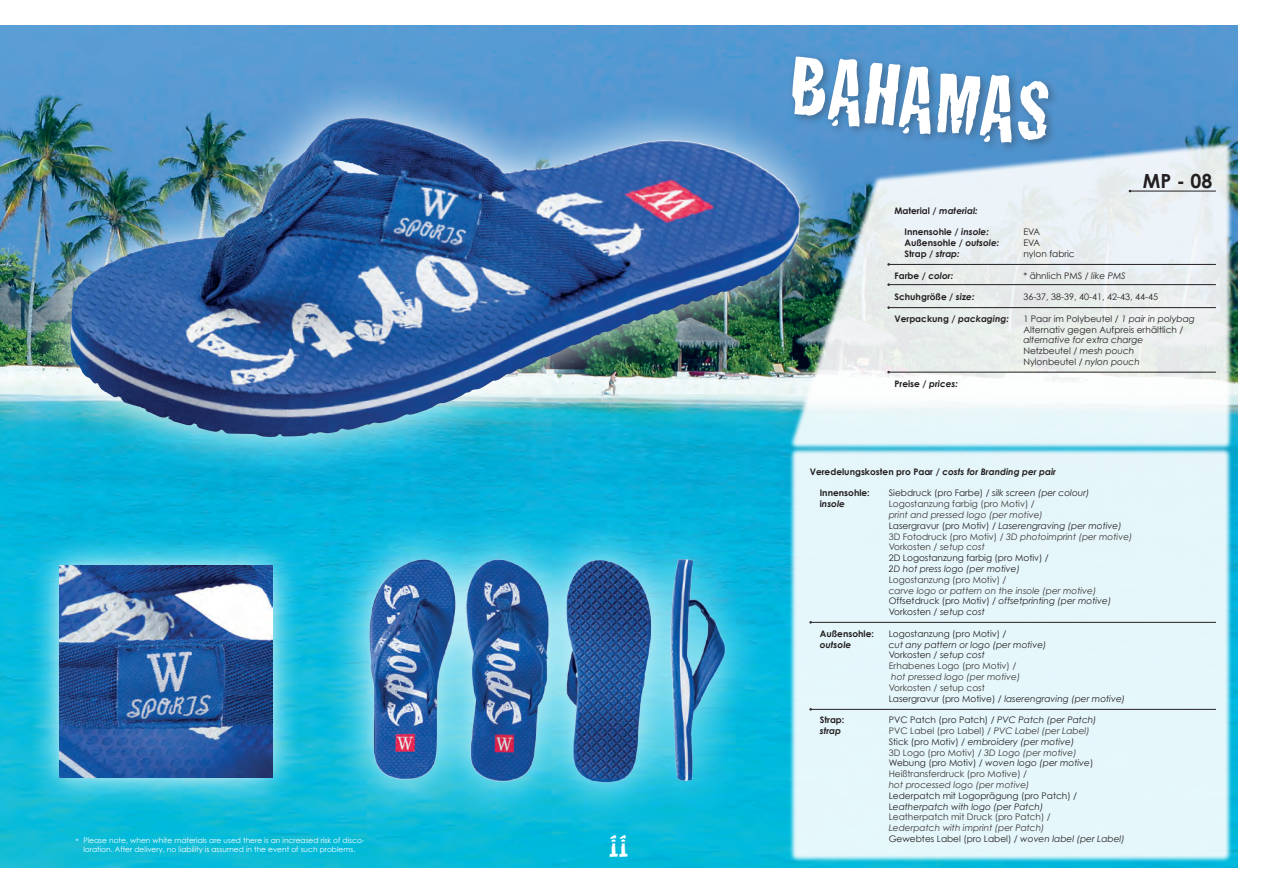
<style>
.page{position:relative;width:1263px;height:893px;background:#fff}
.page>*{position:absolute;margin:0;border:0;box-sizing:border-box;transform-origin:0 0}
.t1{font:90px "Cracked";color:#fff}
.t2{font:30px "Cracked";color:#fff}
.t3{font:700 19.5px "Century Gothic";color:#231f20}
.t4{font:italic 9px/10.8px "Century Gothic";color:#3b3635}
.t5{font:9px/10.8px "Century Gothic";color:#3b3635}
.t6{font:9px/10.8px "Century Gothic";color:#231f20}
.t7{font:italic 9px/10.8px "Century Gothic";color:#231f20}
.t8{font:700 9px/10.8px "Century Gothic";color:#231f20}
.t9{font:italic 700 9px "Century Gothic";color:#231f20}
.t10{font:7.5px/9px "Century Gothic";color:#fff}
.s1{font-style:italic}
.s2{font-style:normal}
.s3{color:#231f20}
.s4{font-style:italic;color:#231f20}
.s5{font-style:normal;color:#231f20}
.s6{font-style:normal;color:#3b3635}
.s7{color:#3b3635}
</style>
<div class="page">
<img style="left:0;top:26px;width:1237px;height:841px">
<img style="left:859px;top:141px;width:373px;height:307px">
<svg style="left:859px;top:149px;width:366px;height:293px;fill:#e9f1f1"></svg>
<svg style="left:789px;top:448px;width:444px;height:414px"></svg>
<div style="left:797px;top:455px;width:428px;height:400px;background:#e5f7fb"></div>
<hr style="left:889px;top:264px;width:327px;height:1px;background:#231f20">
<hr style="left:889px;top:284px;width:327px;height:1px;background:#231f20">
<hr style="left:889px;top:307px;width:327px;height:1px;background:#231f20">
<hr style="left:889px;top:372px;width:327px;height:1px;background:#231f20">
<hr style="left:811px;top:622px;width:405px;height:1px;background:#231f20">
<hr style="left:811px;top:709px;width:405px;height:1px;background:#231f20">
<hr style="left:1131px;top:191px;width:85px;height:1px;background:#231f20">
<svg style="left:323px;top:514px;width:446px;height:313px"></svg>
<img style="left:362px;top:553px;width:364px;height:232px">
<div style="left:787px;top:52px;width:272px;height:102px;background:#231f20;opacity:.35"></div>
<svg style="left:28px;top:534px;width:276px;height:275px"></svg>
<img style="left:60px;top:565px;width:212px;height:213px">
<img style="left:11px;top:46px;width:848px;height:451px">
<img style="left:256px;top:117px;width:107px;height:99px">
<p class="t10" style="left:83px;top:836px;width:283px">Please note, when white materials are used there is an increased risk of disco&shy;loration. After delivery, no liability is assumed in the event of such problems.</p>
<p class="t10" style="left:75px;top:837px;width:5px">*</p>
<h2 class="t2" style="left:609px;top:823px;width:21px">11</h2>
<h1 class="t1" style="left:798px;top:13px;width:263px;rotate:6deg">BAHAMAS</h1>
<h3 class="t3" style="left:1143px;top:168px;width:71px">MP - 08</h3>
<p class="t8" style="left:894px;top:205px;width:85px">Material / <span class="s1">material:</span></p>
<p class="t8" style="left:904px;top:226px;width:96px">Innensohle / <span class="s1">insole:<br></span>Außensohle / <span class="s1">outsole:<br></span>Strap / <span class="s1">strap:</span></p>
<p class="t8" style="left:894px;top:270px;width:60px">Farbe / <span class="s1">color:</span></p>
<p class="t8" style="left:894px;top:291px;width:82px">Schuhgröße / <span class="s1">size:</span></p>
<p class="t8" style="left:894px;top:313px;width:116px">Verpackung / <span class="s1">packaging:</span></p>
<p class="t8" style="left:894px;top:378px;width:65px">Preise / <span class="s1">prices:</span></p>
<p class="t6" style="left:1023px;top:227px;width:53px">EVA<br>EVA<br>nylon fabric</p>
<p class="t6" style="left:1023px;top:270px;width:104px">* ähnlich PMS / <span class="s1">like PMS</span></p>
<p class="t6" style="left:1023px;top:291px;width:136px">36-37, 38-39, 40-41, 42-43, 44-45</p>
<p class="t6" style="left:1023px;top:313px;width:173px">1 Paar im Polybeutel / <span class="s1">1 pair in polybag<br></span>Alternativ gegen Aufpreis erhältlich /</p>
<p class="t7" style="left:1023px;top:335px;width:121px">alternative for extra charge<br><span class="s2">Netzbeutel /</span> mesh pouch<br><span class="s2">Nylonbeutel /</span> nylon pouch</p>
<p class="t8" style="left:810px;top:466px;width:248px">Veredelungskosten pro Paar / <span class="s1">costs for Branding per pair</span></p>
<p class="t8" style="left:820px;top:487px;width:52px">Innensohle: i<span class="s1">nsole</span></p>
<p class="t5" style="left:889px;top:488px;width:202px"><span class="s3">Siebdruck (pro Farbe) /</span> <span class="s4">silk screen (per colour)<br></span>Logostanzung farbig (pro Motiv) /</p>
<p class="t4" style="left:889px;top:509px;width:245px">print and pressed logo (per motive)<br><span class="s5">Lasergravur (pro Motiv) /</span> <span class="s3">Laserengraving (per motive)<br></span><span class="s2">3D Fotodruck (pro Motiv) /</span> 3D photoimprint (per motive)<br><span class="s2">Vorkosten /</span> setup cost<br><span class="s5">2D Logostanzung farbig (pro Motiv) /</span></p>
<p class="t7" style="left:889px;top:563px;width:133px">2D hot press logo (per motive)</p>
<p class="t5" style="left:889px;top:574px;width:119px">Logostanzung (pro Motiv) /</p>
<p class="t4" style="left:889px;top:585px;width:224px">carve logo or pattern on the insole (per motive)<br><span class="s5">Offsetdruck (pro Motiv) /</span> <span class="s3">offsetprinting (per motive)<br></span><span class="s5">Vorkosten /</span> <span class="s3">setup cost</span></p>
<p class="t6" style="left:889px;top:628px;width:119px">Logostanzung (pro Motiv) /</p>
<p class="t7" style="left:889px;top:639px;width:159px">cut any pattern or logo (per motive)<br><span class="s2">Vorkosten /</span> setup cost<br><span class="s6">Erhabenes Logo (pro Motiv) /</span></p>
<p class="t4" style="left:891px;top:671px;width:131px">hot pressed logo (per motive)</p>
<p class="t7" style="left:889px;top:682px;width:238px"><span class="s6">Vorkosten / setup cost<br></span><span class="s2">Lasergravur (pro Motive) /</span> laserengraving (per motive)</p>
<p class="t5" style="left:889px;top:714px;width:209px"><span class="s3">PVC Patch (pro Patch) /</span> <span class="s4">PVC Patch (per Patch)<br></span>PVC Label (pro Label) / <span class="s1">PVC Label (per Label)<br></span><span class="s3">Stick (pro Motiv) /</span> <span class="s4">embroidery (per motive)<br></span>3D Logo (pro Motiv) / <span class="s1">3D Logo (per motive)<br></span><span class="s3">Webung (pro Motiv) /</span> <span class="s4">woven logo (per motive</span><span class="s3">)<br></span>Heißtransferdruck (pro Motive) /</p>
<p class="t4" style="left:889px;top:779px;width:142px">hot processed logo (per motive)</p>
<p class="t6" style="left:889px;top:790px;width:190px">Lederpatch mit Logoprägung (pro Patch) /<br>L<span class="s1">eatherpatch with logo (per Patch)<br></span><span class="s7">Leatherpatch mit Druck (pro Patch) /</span></p>
<p class="t4" style="left:889px;top:822px;width:237px">Lederpatch with imprint (per Patch)<br><span class="s5">Gewebtes Label (pro Label) /</span> <span class="s3">woven label (per Label)</span></p>
<p class="t8" style="left:820px;top:628px;width:56px">Außensohle:</p>
<p class="t9" style="left:820px;top:638px;width:33px">outsole</p>
<p class="t8" style="left:820px;top:714px;width:26px">Strap:</p>
<p class="t9" style="left:820px;top:725px;width:23px">strap</p>
</div>
